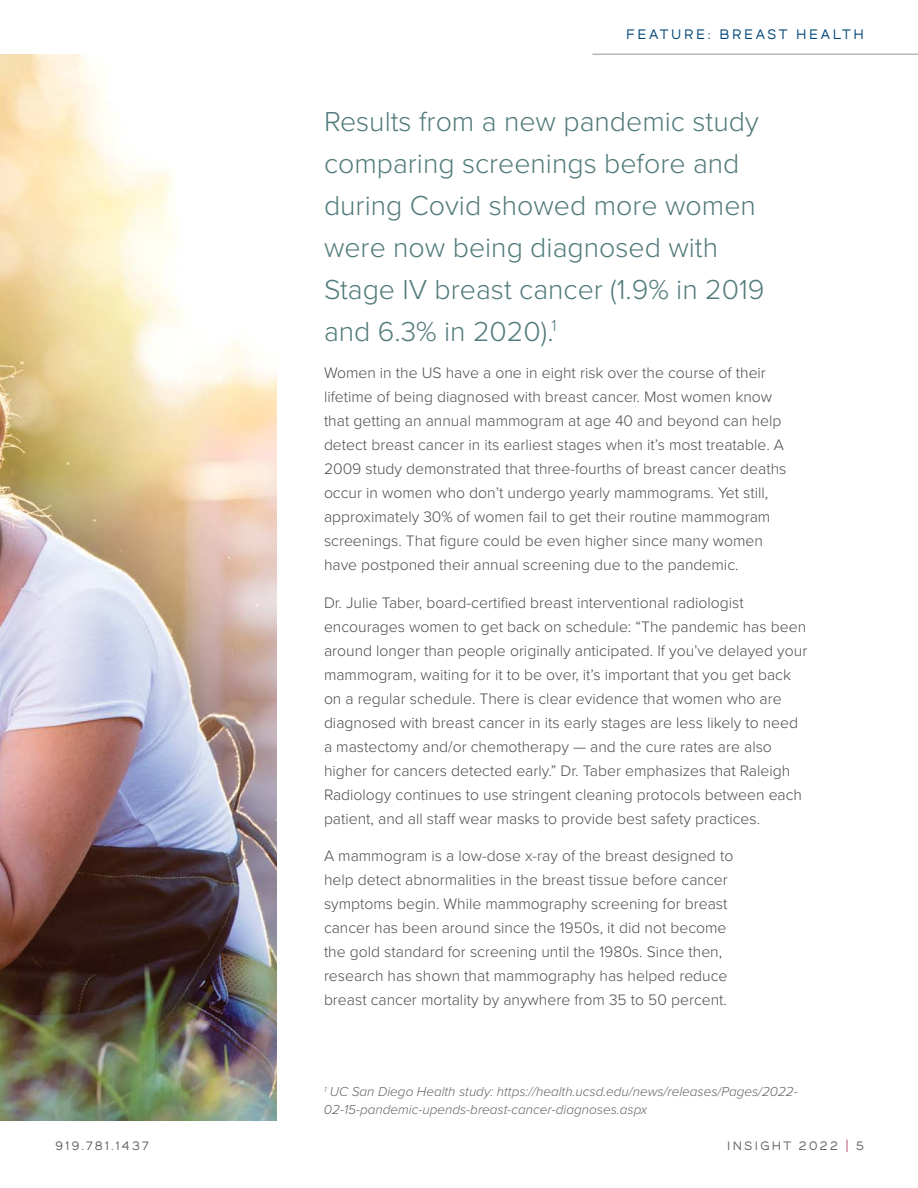
<style>
.page{position:relative;width:918px;height:1188px;background:#fff}
.page>*{position:absolute;margin:0;border:0;box-sizing:border-box;transform-origin:0 0}
.t1{font:300 28.5px/42px "Proxima Nova";color:#537b7b}
.t2{font:300 15.75px/24px "Proxima Nova";color:#4d4d4f}
.t3{font:italic 300 13.5px/18px "Proxima Nova";color:#636466}
.t4{font:13.5px "Dual 500";letter-spacing:.2em;color:#004576}
.t5{font:12px "Dual 500";letter-spacing:.2em;color:#636466}
.s1{color:#b45580}
</style>
<div class="page">
<hr style="left:592px;top:54px;width:326px;height:1px;background:#939598">
<img style="left:0;top:54px;width:277px;height:1066px">
<p class="t4" style="left:626px;top:26px;width:239px">FEATURE: BREAST HEALTH</p>
<h1 class="t1" style="left:324px;top:98px;width:442px">Results from a new pandemic study comparing screenings before and during Covid showed more women were now being diagnosed with<br>Stage IV breast cancer (1.9% in 2019 and 6.3% in 2020).<sup>1</sup></h1>
<p class="t2" style="left:324px;top:360px;width:464px">Women in the US have a one in eight risk over the course of their lifetime of being diagnosed with breast cancer. Most women know that getting an annual mammogram at age 40 and beyond can help detect breast cancer in its earliest stages when it’s most treatable. A 2009 study demonstrated that three-fourths of breast cancer deaths occur in women who don’t undergo yearly mammograms. Yet still, approximately 30% of women fail to get their routine mammogram screenings. That figure could be even higher since many women have postponed their annual screening due to the pandemic.</p>
<p class="t2" style="left:324px;top:589px;width:485px">Dr. Julie Taber, board-certified breast interventional radiologist encourages women to get back on schedule: “The pandemic has been around longer than people originally anticipated. If you’ve delayed your mammogram, waiting for it to be over, it’s important that you get back on a regular schedule. There is clear evidence that women who are diagnosed with breast cancer in its early stages are less likely to need a mastectomy and/or chemotherapy — and the cure rates are also higher for cancers detected early.” Dr. Taber emphasizes that Raleigh Radiology continues to use stringent cleaning protocols between each patient, and all staff wear masks to provide best safety practices.</p>
<p class="t2" style="left:324px;top:843px;width:411px">A mammogram is a low-dose x-ray of the breast designed to help detect abnormalities in the breast tissue before cancer symptoms begin. While mammography screening for breast cancer has been around since the 1950s, it did not become the gold standard for screening until the 1980s. Since then, research has shown that mammography has helped reduce breast cancer mortality by anywhere from 35 to 50 percent.</p>
<p class="t3" style="left:324px;top:1082px;width:475px"><sup>1</sup> UC San Diego Health study: https://health.ucsd.edu/news/releases/Pages/2022-<br>02-15-pandemic-upends-breast-cancer-diagnoses.aspx</p>
<p class="t5" style="left:56px;top:1138px;width:95px">919.781.1437</p>
<p class="t5" style="left:727px;top:1138px;width:138px">INSIGHT 2022 <span class="s1">|</span> 5</p>
</div>
